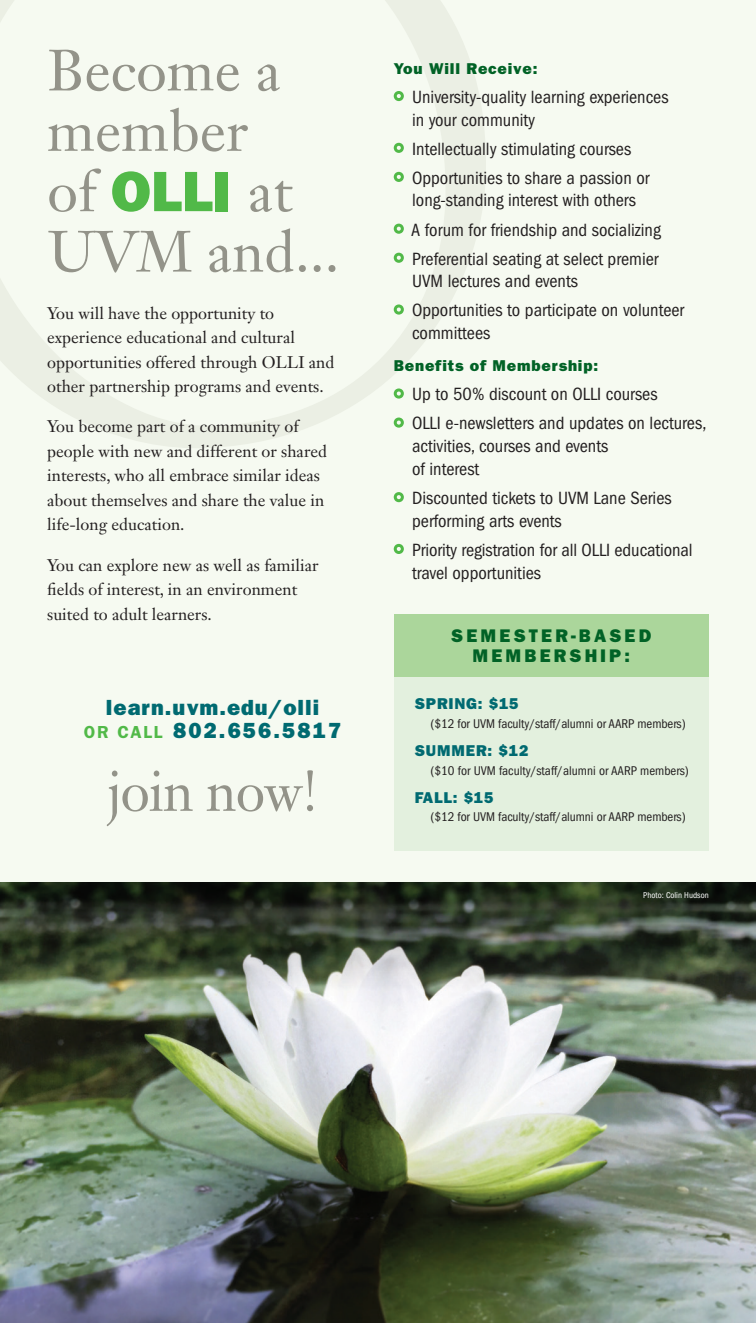
<style>
.page{position:relative;width:756px;height:1323px;background:#fff}
.page>*{position:absolute;margin:0;border:0;box-sizing:border-box;transform-origin:0 0}
.t1{font:57.23px/60.4px "Janson Text LT Std";color:#939389}
.t2{font:56.7px "Janson Text LT Std";letter-spacing:-.015em;color:#939389;scale:.96 1}
.t3{font:22.05px "ITC Franklin Gothic Std Hvy";letter-spacing:.045em;color:#006a71}
.t4{font:22.05px "ITC Franklin Gothic Std Hvy";letter-spacing:.095em;color:#006a71}
.t5{font:condensed 18.38px/22.8px "ITC Franklin Gothic Std";color:#231f20}
.t6{font:18.38px/19.2px "ITC Franklin Gothic Std Hvy";letter-spacing:.17em;color:#016226;text-align:center}
.t7{font:16.62px/24.5px "Janson Text LT Std";color:#231f20}
.Date_Price{font:15.75px "ITC Franklin Gothic Std Hvy";letter-spacing:.05em;color:#016226}
.t8{font:15.75px "ITC Franklin Gothic Std Hvy";letter-spacing:.05em;color:#006a71}
.t9{font:condensed 13.12px "ITC Franklin Gothic Std";letter-spacing:-.005em;color:#231f20}
.t10{font:condensed 8.75px "ITC Franklin Gothic Std";color:#fff}
.s1{font-family:"ITC Franklin Gothic Std Hvy";color:#51b948}
.s2{font-family:"ITC Franklin Gothic Std";font-weight:600;font-size:17.5px;color:#51b948}
</style>
<div class="page">
<img style="left:0;top:1008px;width:756px;height:315px">
<svg style="left:0;top:882px;width:756px;height:126px;background:#525b4c"></svg>
<div style="left:0;top:0;width:756px;height:882px;background:#f6faf1"></div>
<svg style="left:0;top:0;width:486px;height:448px"></svg>
<svg style="left:394px;top:91px;width:10px;height:10px"></svg>
<svg style="left:394px;top:143px;width:10px;height:10px"></svg>
<svg style="left:394px;top:172px;width:10px;height:10px"></svg>
<svg style="left:394px;top:224px;width:10px;height:10px"></svg>
<svg style="left:394px;top:253px;width:10px;height:10px"></svg>
<svg style="left:394px;top:304px;width:10px;height:11px"></svg>
<svg style="left:394px;top:388px;width:10px;height:11px"></svg>
<svg style="left:394px;top:418px;width:10px;height:10px"></svg>
<svg style="left:394px;top:492px;width:10px;height:10px"></svg>
<svg style="left:394px;top:544px;width:10px;height:10px"></svg>
<div style="left:394px;top:614px;width:315px;height:236px;background:#e3f0de"></div>
<div style="left:394px;top:614px;width:315px;height:63px;background:#abd69b"></div>
<p class="t1" style="left:47px;top:40px;width:294px">Become a member<br>of <span class="s1">OLLI</span> at<br>UVM and...</p>
<p class="t7" style="left:47px;top:301px;width:289px">You will have the opportunity to experience educational and cultural opportunities offered through OLLI and other partnership programs and events.</p>
<p class="t7" style="left:47px;top:414px;width:281px">You become part of a community of people with new and different or shared interests, who all embrace similar ideas about themselves and share the value in life-long education.</p>
<p class="t7" style="left:47px;top:553px;width:273px">You can explore new as well as familiar fields of interest, in an environment suited to adult learners.</p>
<p class="t3" style="left:106px;top:694px;width:215px">learn.uvm.edu/olli</p>
<p class="t4" style="left:84px;top:717px;width:259px"><span class="s2">OR CALL</span> 802.656.5817</p>
<p class="t2" style="left:107px;top:755px;width:221px">join now!</p>
<p class="Date_Price" style="left:394px;top:59px;width:145px">You Will Receive:</p>
<p class="t5" style="left:412px;top:86px;width:258px">University-quality learning experiences in your community</p>
<p class="t5" style="left:412px;top:137px;width:221px">Intellectually stimulating courses</p>
<p class="t5" style="left:412px;top:166px;width:239px">Opportunities to share a passion or long-standing interest with others</p>
<p class="t5" style="left:411px;top:218px;width:251px">A forum for friendship and socializing</p>
<p class="t5" style="left:412px;top:247px;width:248px">Preferential seating at select premier<br>UVM lectures and events</p>
<p class="t5" style="left:412px;top:299px;width:274px">Opportunities to participate on volunteer committees</p>
<p class="Date_Price" style="left:394px;top:357px;width:206px">Benefits of Membership:</p>
<p class="t5" style="left:412px;top:383px;width:247px">Up to 50% discount on OLLI courses</p>
<p class="t5" style="left:412px;top:412px;width:296px">OLLI e-newsletters and updates on lectures, activities, courses and events<br>of interest</p>
<p class="t5" style="left:412px;top:487px;width:261px">Discounted tickets to UVM Lane Series performing arts events</p>
<p class="t5" style="left:412px;top:538px;width:282px">Priority registration for all OLLI educational travel opportunities</p>
<p class="t6" style="left:451px;top:627px;width:202px">SEMESTER-BASED<br>MEMBERSHIP:</p>
<p class="t8" style="left:415px;top:695px;width:105px">SPRING: $15</p>
<p class="t9" style="left:430px;top:716px;width:257px">($12 for UVM faculty/staff/alumni or AARP members)</p>
<p class="t8" style="left:415px;top:741px;width:115px">SUMMER: $12</p>
<p class="t9" style="left:430px;top:763px;width:260px">($10 for UVM faculty/staff/alumni or AARP members)</p>
<p class="t8" style="left:415px;top:788px;width:80px">FALL: $15</p>
<p class="t9" style="left:430px;top:810px;width:257px">($12 for UVM faculty/staff/alumni or AARP members)</p>
<p class="t10" style="left:643px;top:890px;width:67px">Photo: Colin Hudson</p>
</div>
